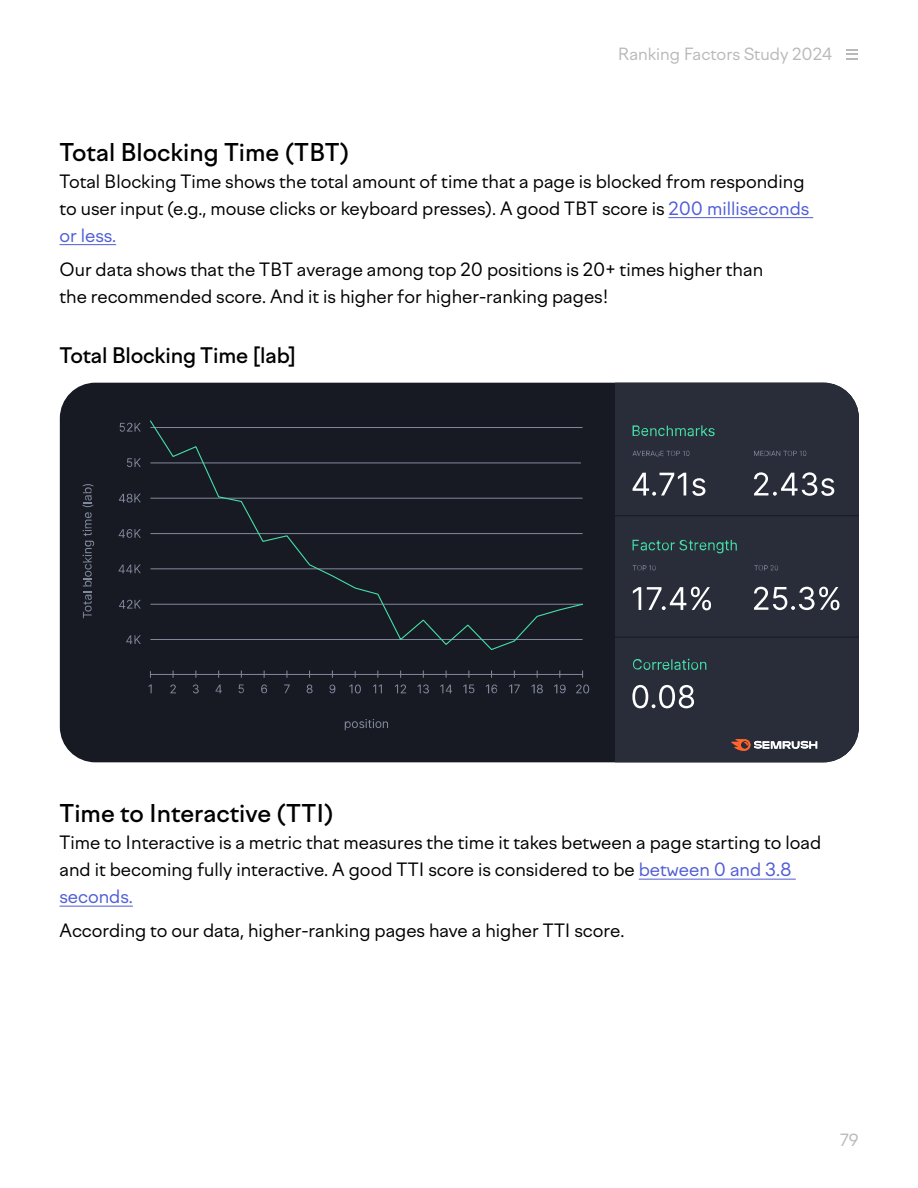
<style>
.page{position:relative;width:918px;height:1188px;background:#fff}
.page>*{position:absolute;margin:0;border:0;box-sizing:border-box;transform-origin:0 0}
.t1{font:500 24px "Factor A";color:#000}
.t2{font:500 21px "Factor A";letter-spacing:-.01em;color:#000}
.t3{font:18px/27px "Factor A";color:#000}
.t4{font:16.5px "Factor A";color:#b9b9b9}
.s1{color:#4f5cd6}
</style>
<div class="page">
<svg style="left:846px;top:49px;width:12px;height:11px"></svg>
<hr style="left:668px;top:217px;width:145px;height:1px;background:#4f5cd6">
<hr style="left:60px;top:244px;width:56px;height:1px;background:#4f5cd6">
<hr style="left:639px;top:879px;width:157px;height:1px;background:#4f5cd6">
<hr style="left:60px;top:906px;width:73px;height:1px;background:#4f5cd6">
<div style="left:60px;top:383px;width:555px;height:379px;background:#171a22"></div>
<div style="left:615px;top:383px;width:243px;height:379px;background:#282d39"></div>
<hr style="left:612px;top:515px;width:246px;height:1px;background:#171a22">
<hr style="left:612px;top:637px;width:246px;height:1px;background:#171a22">
<svg style="left:633px;top:425px;width:82px;height:11px"></svg>
<svg style="left:633px;top:659px;width:73px;height:11px"></svg>
<svg style="left:633px;top:451px;width:56px;height:5px"></svg>
<svg style="left:633px;top:565px;width:23px;height:6px"></svg>
<svg style="left:754px;top:451px;width:52px;height:5px"></svg>
<svg style="left:633px;top:473px;width:53px;height:23px"></svg>
<svg style="left:692px;top:478px;width:13px;height:18px"></svg>
<svg style="left:754px;top:472px;width:80px;height:24px"></svg>
<svg style="left:633px;top:587px;width:8px;height:23px"></svg>
<svg style="left:647px;top:587px;width:64px;height:23px"></svg>
<svg style="left:632px;top:685px;width:62px;height:23px"></svg>
<svg style="left:754px;top:587px;width:85px;height:23px"></svg>
<hr style="left:150px;top:674px;width:433px;height:1px;background:#82899d">
<svg style="left:148px;top:684px;width:4px;height:9px"></svg>
<svg style="left:170px;top:684px;width:6px;height:9px"></svg>
<svg style="left:193px;top:684px;width:6px;height:9px"></svg>
<svg style="left:216px;top:685px;width:6px;height:8px"></svg>
<svg style="left:239px;top:684px;width:5px;height:9px"></svg>
<svg style="left:261px;top:684px;width:6px;height:9px"></svg>
<svg style="left:284px;top:684px;width:6px;height:9px"></svg>
<svg style="left:307px;top:684px;width:6px;height:9px"></svg>
<svg style="left:330px;top:684px;width:5px;height:9px"></svg>
<svg style="left:349px;top:684px;width:12px;height:9px"></svg>
<svg style="left:373px;top:684px;width:9px;height:9px"></svg>
<svg style="left:395px;top:684px;width:11px;height:9px"></svg>
<svg style="left:418px;top:684px;width:11px;height:9px"></svg>
<svg style="left:440px;top:684px;width:12px;height:9px"></svg>
<svg style="left:463px;top:684px;width:11px;height:9px"></svg>
<svg style="left:486px;top:684px;width:11px;height:9px"></svg>
<svg style="left:509px;top:684px;width:11px;height:9px"></svg>
<svg style="left:531px;top:684px;width:12px;height:9px"></svg>
<svg style="left:554px;top:684px;width:12px;height:9px"></svg>
<svg style="left:576px;top:684px;width:13px;height:9px"></svg>
<svg style="left:120px;top:423px;width:21px;height:9px"></svg>
<svg style="left:127px;top:458px;width:14px;height:9px"></svg>
<svg style="left:119px;top:494px;width:22px;height:9px"></svg>
<svg style="left:119px;top:529px;width:22px;height:9px"></svg>
<svg style="left:118px;top:564px;width:23px;height:9px"></svg>
<svg style="left:119px;top:600px;width:22px;height:9px"></svg>
<svg style="left:126px;top:635px;width:15px;height:9px"></svg>
<div style="left:149px;top:419px;width:435px;height:232px;background:#171a22"></div>
<svg style="left:345px;top:719px;width:43px;height:11px"></svg>
<svg style="left:82px;top:484px;width:12px;height:134px;background:#2e323d"></svg>
<svg style="left:633px;top:540px;width:104px;height:13px"></svg>
<svg style="left:754px;top:565px;width:24px;height:6px"></svg>
<svg style="left:731px;top:739px;width:86px;height:12px"></svg>
<p class="t4" style="left:618px;top:44px;width:216px">Ranking Factors Study 2024</p>
<h1 class="t1" style="left:60px;top:138px;width:291px">Total Blocking Time (TBT)</h1>
<p class="t3" style="left:60px;top:168px;width:751px">Total Blocking Time shows the total amount of time that a page is blocked from responding to user input (e.g., mouse clicks or keyboard presses). A good TBT score is <span class="s1">200 milliseconds or less.</span></p>
<p class="t3" style="left:60px;top:256px;width:705px">Our data shows that the TBT average among top 20 positions is 20+ times higher than the recommended score. And it is higher for higher-ranking pages!</p>
<p class="t2" style="left:60px;top:344px;width:238px">Total Blocking Time [lab]</p>
<h1 class="t1" style="left:60px;top:800px;width:276px">Time to Interactive (TTI)</h1>
<p class="t3" style="left:60px;top:830px;width:763px">Time to Interactive is a metric that measures the time it takes between a page starting to load and it becoming fully interactive. A good TTI score is considered to be <span class="s1">between 0 and 3.8 seconds.</span></p>
<p class="t3" style="left:60px;top:918px;width:566px">According to our data, higher-ranking pages have a higher TTI score.</p>
<p class="t4" style="left:840px;top:1131px;width:20px">79</p>
</div>
